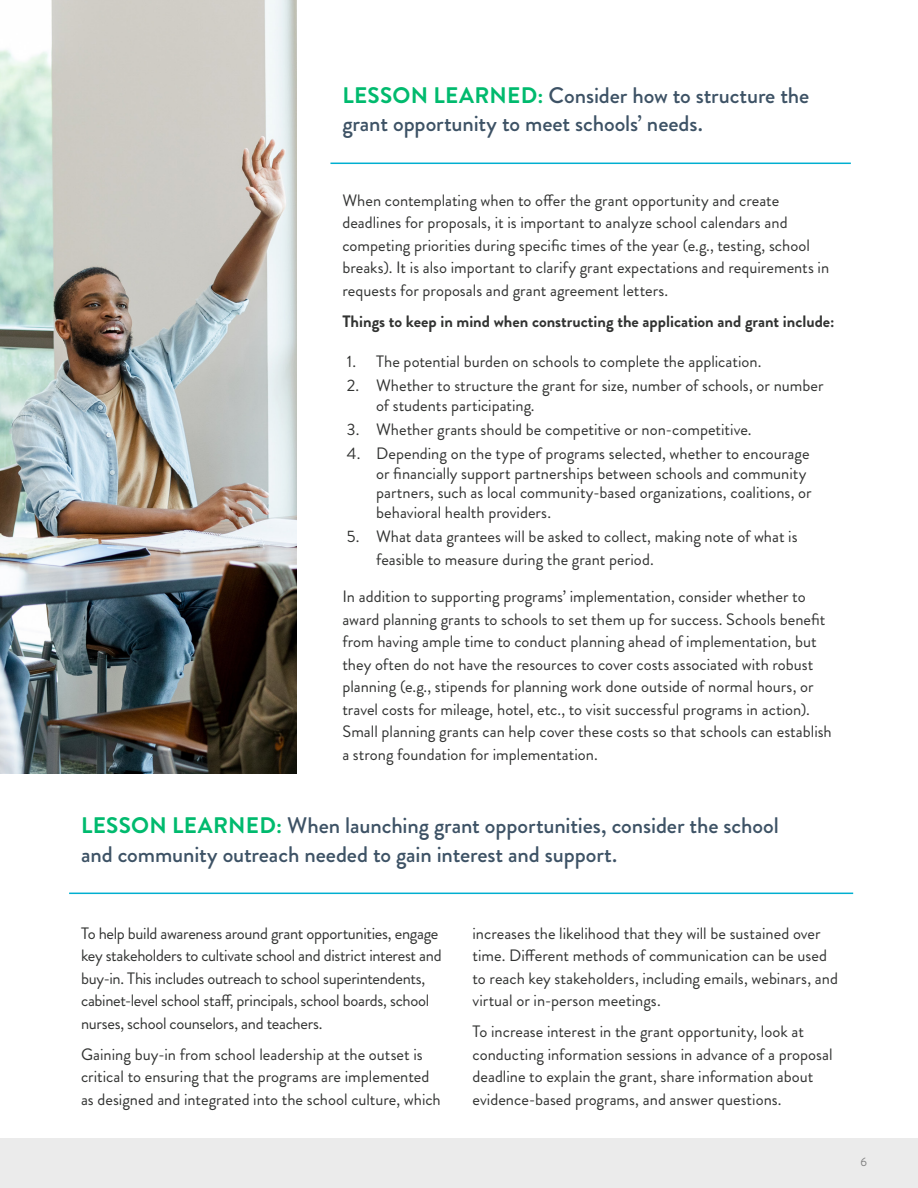
<style>
.page{position:relative;width:918px;height:1188px;background:#fff}
.page>*{position:absolute;margin:0;border:0;box-sizing:border-box;transform-origin:0 0}
.intro{font:500 22.5px/28.5px "Brandon Grotesque";letter-spacing:-.005em;color:#3d5265}
.t1{font:16.5px/22.5px "Brandon Grotesque";color:#323332}
.t2{font:16.5px/22.5px "Brandon Grotesque";letter-spacing:-.02em;color:#323332}
.t3{font:700 16.5px "Brandon Grotesque";color:#323332}
.t4{font:12px "Brandon Grotesque";color:#7d7d7d}
.s1{font-weight:700;color:#00ba6e}
</style>
<div class="page">
<hr style="left:330px;top:163px;width:521px;height:1px;background:#00afd0">
<hr style="left:69px;top:893px;width:784px;height:1px;background:#00afd0">
<img style="left:0;top:0;width:297px;height:773px">
<div style="left:0;top:1139px;width:918px;height:49px;background:#ebebeb"></div>
<p class="intro" style="left:342px;top:81px;width:469px"><span class="s1">LESSON LEARNED:</span> Consider how to structure the grant opportunity to meet schools’ needs.</p>
<p class="t1" style="left:342px;top:189px;width:488px">When contemplating when to offer the grant opportunity and create deadlines for proposals, it is important to analyze school calendars and competing priorities during specific times of the year (e.g., testing, school breaks). It is also important to clarify grant expectations and requirements in requests for proposals and grant agreement letters.</p>
<p class="t3" style="left:342px;top:310px;width:494px">Things to keep in mind when constructing the application and grant include:</p>
<p class="t1" style="left:347px;top:350px;width:416px">1. The potential burden on schools to complete the application.</p>
<p class="t1" style="left:376px;top:376px;width:449px;line-height:19.5px;text-indent:-29px">2. Whether to structure the grant for size, number of schools, or number of students participating.</p>
<p class="t1" style="left:347px;top:418px;width:406px">3. Whether grants should be competitive or non-competitive.</p>
<p class="t1" style="left:376px;top:444px;width:437px;line-height:19.5px;text-indent:-29px">4. Depending on the type of programs selected, whether to encourage or financially support partnerships between schools and community partners, such as local community-based organizations, coalitions, or behavioral health providers.</p>
<p class="t1" style="left:376px;top:525px;width:423px;text-indent:-29px">5. What data grantees will be asked to collect, making note of what is feasible to measure during the grant period.</p>
<p class="t1" style="left:342px;top:586px;width:491px">In addition to supporting programs’ implementation, consider whether to award planning grants to schools to set them up for success. Schools benefit from having ample time to conduct planning ahead of implementation, but they often do not have the resources to cover costs associated with robust planning (e.g., stipends for planning work done outside of normal hours, or travel costs for mileage, hotel, etc., to visit successful programs in action).<br>Small planning grants can help cover these costs so that schools can establish a strong foundation for implementation.</p>
<p class="intro" style="left:81px;top:812px;width:699px"><span class="s1">LESSON LEARNED:</span> When launching grant opportunities, consider the school and community outreach needed to gain interest and support.</p>
<p class="t2" style="left:81px;top:922px;width:362px">To help build awareness around grant opportunities, engage key stakeholders to cultivate school and district interest and buy-in. This includes outreach to school superintendents, cabinet-level school staff, principals, school boards, school nurses, school counselors, and teachers.</p>
<p class="t1" style="left:81px;top:1043px;width:361px">Gaining buy-in from school leadership at the outset is critical to ensuring that the programs are implemented as designed and integrated into the school culture, which</p>
<p class="t1" style="left:472px;top:922px;width:367px">increases the likelihood that they will be sustained over time. Different methods of communication can be used to reach key stakeholders, including emails, webinars, and virtual or in-person meetings.</p>
<p class="t1" style="left:472px;top:1021px;width:362px">To increase interest in the grant opportunity, look at conducting information sessions in advance of a proposal deadline to explain the grant, share information about evidence-based programs, and answer questions.</p>
<p class="t4" style="left:860px;top:1154px;width:8px">6</p>
</div>
